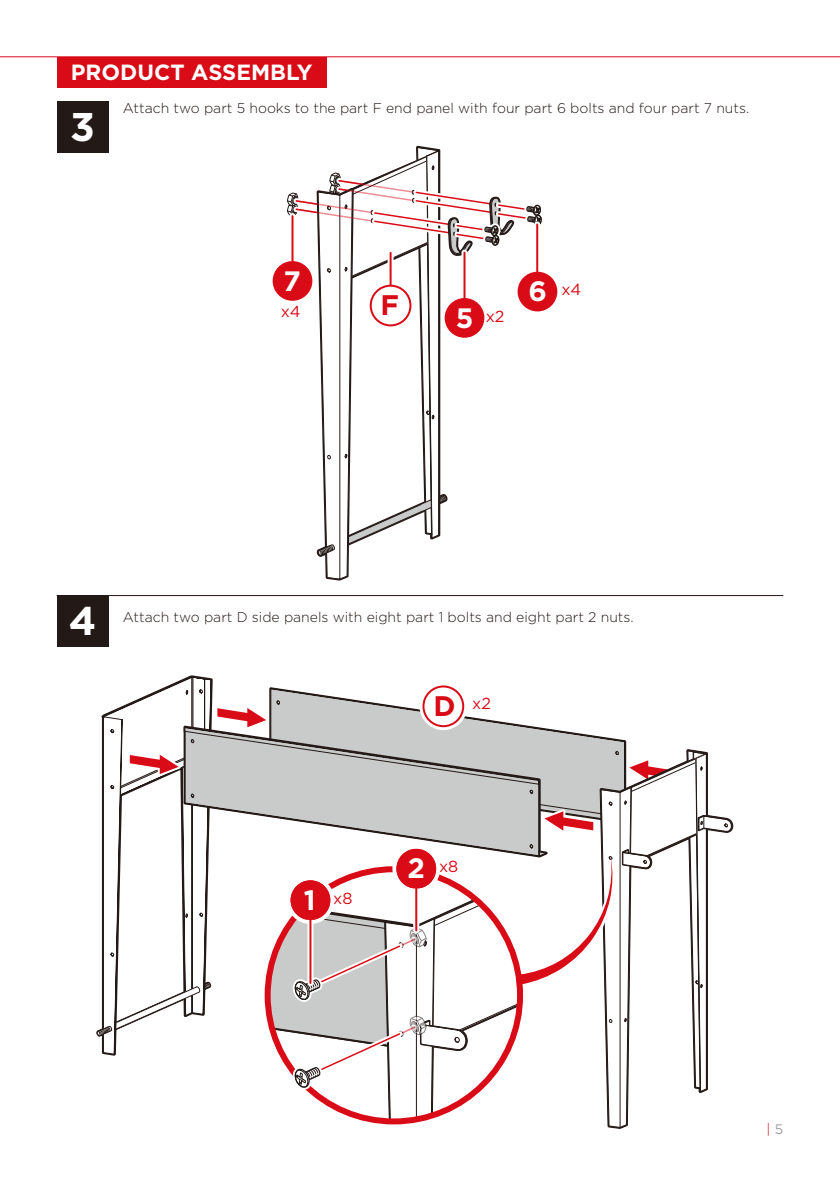
<style>
.page{position:relative;width:840px;height:1191px;background:#fff}
.page>*{position:absolute;margin:0;border:0;box-sizing:border-box;transform-origin:0 0}
.t1{font:700 40px "Gotham";color:#fff}
.t2{font:700 28.2px "Gotham";color:#d90b17}
.t3{font:700 28px "Gotham";color:#fff}
.t4{font:700 22px "Gotham";color:#fff}
.t5{font:16px "Gotham";color:#d90b17}
.t6{font:300 14px "Gotham";color:#231916}
.t7{font:300 13.8px "Gotham";color:#d90b17}
.s1{font-weight:700;font-size:28.2px}
.s2{font-weight:700;font-size:28px;color:#fff}
.s3{font-weight:400;color:#9fa0a0}
</style>
<div class="page">
<div style="left:57px;top:101px;width:51px;height:52px;background:#231916"></div>
<div style="left:57px;top:57px;width:269px;height:30px;background:#d90b17"></div>
<hr style="left:0;top:56px;width:839px;height:1px;background:#d90b17">
<hr style="left:57px;top:595px;width:726px;height:1px;background:#231916">
<div style="left:57px;top:595px;width:51px;height:52px;background:#231916"></div>
<svg style="left:96px;top:676px;width:636px;height:452px"></svg>
<svg style="left:413px;top:888px;width:6px;height:42px"></svg>
<hr style="left:415px;top:886px;width:2px;height:44px;background:#d90b17">
<div style="left:396px;top:849px;width:40px;height:39px;background:#d90b17;border-radius:50%"></div>
<svg style="left:287px;top:146px;width:256px;height:434px"></svg>
<div style="left:444px;top:298px;width:40px;height:40px;background:#d90b17;border-radius:50%"></div>
<svg style="left:534px;top:224px;width:6px;height:48px"></svg>
<hr style="left:536px;top:224px;width:2px;height:65px;background:#d90b17">
<div style="left:517px;top:272px;width:40px;height:39px;background:#d90b17;border-radius:50%"></div>
<svg style="left:289px;top:216px;width:6px;height:45px"></svg>
<hr style="left:291px;top:216px;width:2px;height:65px;background:#d90b17">
<div style="left:272px;top:261px;width:40px;height:40px;background:#d90b17;border-radius:50%"></div>
<svg style="left:387px;top:253px;width:6px;height:32px"></svg>
<hr style="left:389px;top:253px;width:2px;height:34px;background:#d90b17">
<div style="left:370px;top:286px;width:40px;height:39px;background:#fff;border-radius:50%"></div>
<div style="left:369px;top:285px;width:42px;height:41px;border:2px solid #d90b17;border-radius:50%"></div>
<h3 class="t4" style="left:71px;top:58px;width:243px">PRODUCT ASSEMBLY</h3>
<h1 class="t1" style="left:70px;top:100px;width:26px">3</h1>
<p class="t6" style="left:123px;top:100px;width:627px">Attach two part 5 hooks to the part F end panel with four part 6 bolts and four part 7 nuts.</p>
<h3 class="t3" style="left:283px;top:262px;width:19px">7</h3>
<p class="t5" style="left:280px;top:301px;width:21px">x4</p>
<h2 class="t2" style="left:380px;top:286px;width:20px">F</h2>
<h3 class="t3" style="left:455px;top:299px;width:19px">5</h3>
<p class="t5" style="left:485px;top:306px;width:20px">x2</p>
<h3 class="t3" style="left:528px;top:273px;width:20px">6</h3>
<p class="t5" style="left:561px;top:279px;width:21px">x4</p>
<h1 class="t1" style="left:69px;top:594px;width:29px">4</h1>
<p class="t6" style="left:123px;top:608px;width:512px">Attach two part D side panels with eight part 1 bolts and eight part 2 nuts.</p>
<p class="t5" style="left:433px;top:693px;width:59px"><span class="s1">D</span> x2</p>
<h3 class="t3" style="left:303px;top:881px;width:13px">1</h3>
<p class="t5" style="left:333px;top:888px;width:21px">x8</p>
<p class="t5" style="left:407px;top:856px;width:52px"><span class="s2">2</span> x8</p>
<p class="t7" style="left:766px;top:1120px;width:18px">| <span class="s3">5</span></p>
</div>
